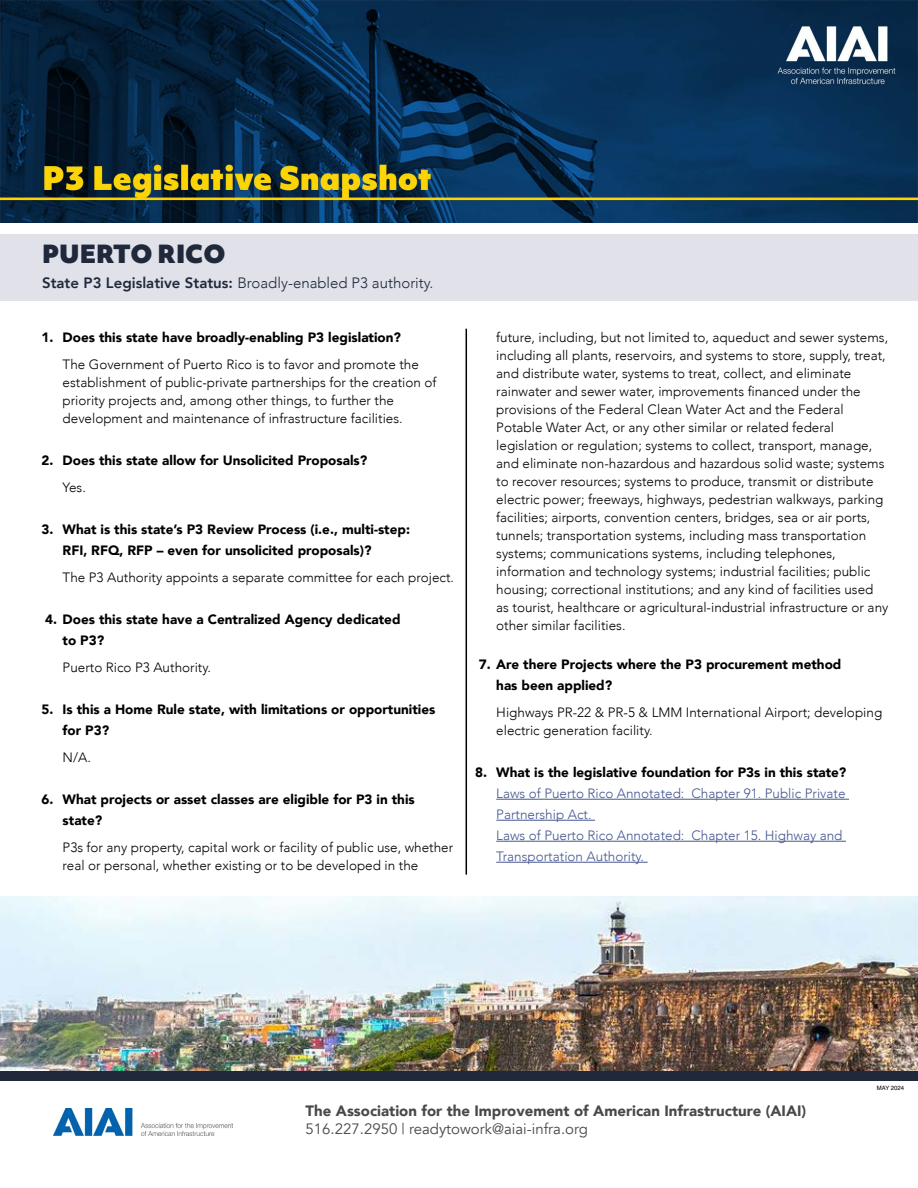
<style>
.page{position:relative;width:918px;height:1188px;background:#fff}
.page>*{position:absolute;margin:0;border:0;box-sizing:border-box;transform-origin:0 0}
.t1{font:900 24px "Objektiv Mk 1";color:#20293b}
.t2{font:900 15px "Avenir";color:#484848}
.t3{font:300 15px "Avenir";color:#20293b}
.t4{font:15px "Avenir";color:#484848}
.t5{font:300 13.5px/18px "Avenir";color:#000}
.t6{font:900 13.5px/21px "Avenir";color:#000}
.t7{font:300 13.5px/21px "Avenir";color:#465792}
.t8{font:6px "Helvetica";color:#000}
.s1{font-weight:800}
</style>
<div class="page">
<img style="left:0;top:896px;width:918px;height:175px">
<div style="left:0;top:234px;width:918px;height:66px;background:#e1e2e9"></div>
<hr style="left:496px;top:799px;width:353px;height:1px;background:#465792">
<hr style="left:496px;top:820px;width:99px;height:1px;background:#465792">
<hr style="left:496px;top:841px;width:350px;height:1px;background:#465792">
<hr style="left:496px;top:862px;width:152px;height:1px;background:#465792">
<hr style="left:466px;top:329px;width:1px;height:546px;background:#000">
<img style="left:0;top:0;width:918px;height:222px">
<div style="left:0;top:1071px;width:918px;height:9px;background:#20293b"></div>
<img style="left:54px;top:1108px;width:179px;height:28px">
<h1 class="t1" style="left:42px;top:237px;width:185px">PUERTO RICO</h1>
<p class="t3" style="left:42px;top:274px;width:393px"><span class="s1">State P3 Legislative Status:</span> Broadly-enabled P3 authority.</p>
<p class="t6" style="left:42px;top:327px;width:361px">1. Does this state have broadly-enabling P3 legislation?</p>
<p class="t5" style="left:63px;top:356px;width:375px">The Government of Puerto Rico is to favor and promote the establishment of public-private partnerships for the creation of priority projects and, among other things, to further the development and maintenance of infrastructure facilities.</p>
<p class="t6" style="left:42px;top:450px;width:327px">2. Does this state allow for Unsolicited Proposals?</p>
<p class="t5" style="left:63px;top:479px;width:25px">Yes.</p>
<p class="t6" style="left:63px;top:519px;width:349px;text-indent:-21px">3. What is this state’s P3 Review Process (i.e., multi-step:<br>RFI, RFQ, RFP – even for unsolicited proposals)?</p>
<p class="t5" style="left:63px;top:569px;width:393px">The P3 Authority appoints a separate committee for each project.</p>
<p class="t6" style="left:63px;top:609px;width:339px;text-indent:-17px">4. Does this state have a Centralized Agency dedicated to P3?</p>
<p class="t5" style="left:63px;top:659px;width:150px">Puerto Rico P3 Authority.</p>
<p class="t6" style="left:63px;top:699px;width:374px;text-indent:-21px">5. Is this a Home Rule state, with limitations or opportunities for P3?</p>
<p class="t5" style="left:63px;top:749px;width:30px">N/A.</p>
<p class="t6" style="left:63px;top:789px;width:354px;text-indent:-21px">6. What projects or asset classes are eligible for P3 in this state?</p>
<p class="t5" style="left:63px;top:839px;width:392px">P3s for any property, capital work or facility of public use, whether real or personal, whether existing or to be developed in the</p>
<p class="t5" style="left:496px;top:329px;width:394px">future, including, but not limited to, aqueduct and sewer systems, including all plants, reservoirs, and systems to store, supply, treat, and distribute water, systems to treat, collect, and eliminate rainwater and sewer water, improvements financed under the provisions of the Federal Clean Water Act and the Federal Potable Water Act, or any other similar or related federal legislation or regulation; systems to collect, transport, manage, and eliminate non-hazardous and hazardous solid waste; systems to recover resources; systems to produce, transmit or distribute electric power; freeways, highways, pedestrian walkways, parking facilities; airports, convention centers, bridges, sea or air ports, tunnels; transportation systems, including mass transportation systems; communications systems, including telephones, information and technology systems; industrial facilities; public housing; correctional institutions; and any kind of facilities used as tourist, healthcare or agricultural-industrial infrastructure or any other similar facilities.</p>
<p class="t6" style="left:496px;top:654px;width:347px;text-indent:-17px">7. Are there Projects where the P3 procurement method has been applied?</p>
<p class="t5" style="left:496px;top:704px;width:387px">Highways PR-22 &amp; PR-5 &amp; LMM International Airport; developing electric generation facility.</p>
<p class="t6" style="left:475px;top:762px;width:373px">8. What is the legislative foundation for P3s in this state?</p>
<p class="t7" style="left:496px;top:783px;width:351px">Laws of Puerto Rico Annotated: Chapter 91. Public Private Partnership Act.<br>Laws of Puerto Rico Annotated: Chapter 15. Highway and Transportation Authority.</p>
<p class="t8" style="left:877px;top:1083px;width:29px">MAY 2024</p>
<p class="t2" style="left:306px;top:1098px;width:502px">The Association for the Improvement of American Infrastructure (AIAI)</p>
<p class="t4" style="left:306px;top:1120px;width:284px">516.227.2950 | readytowork@aiai-infra.org</p>
</div>
